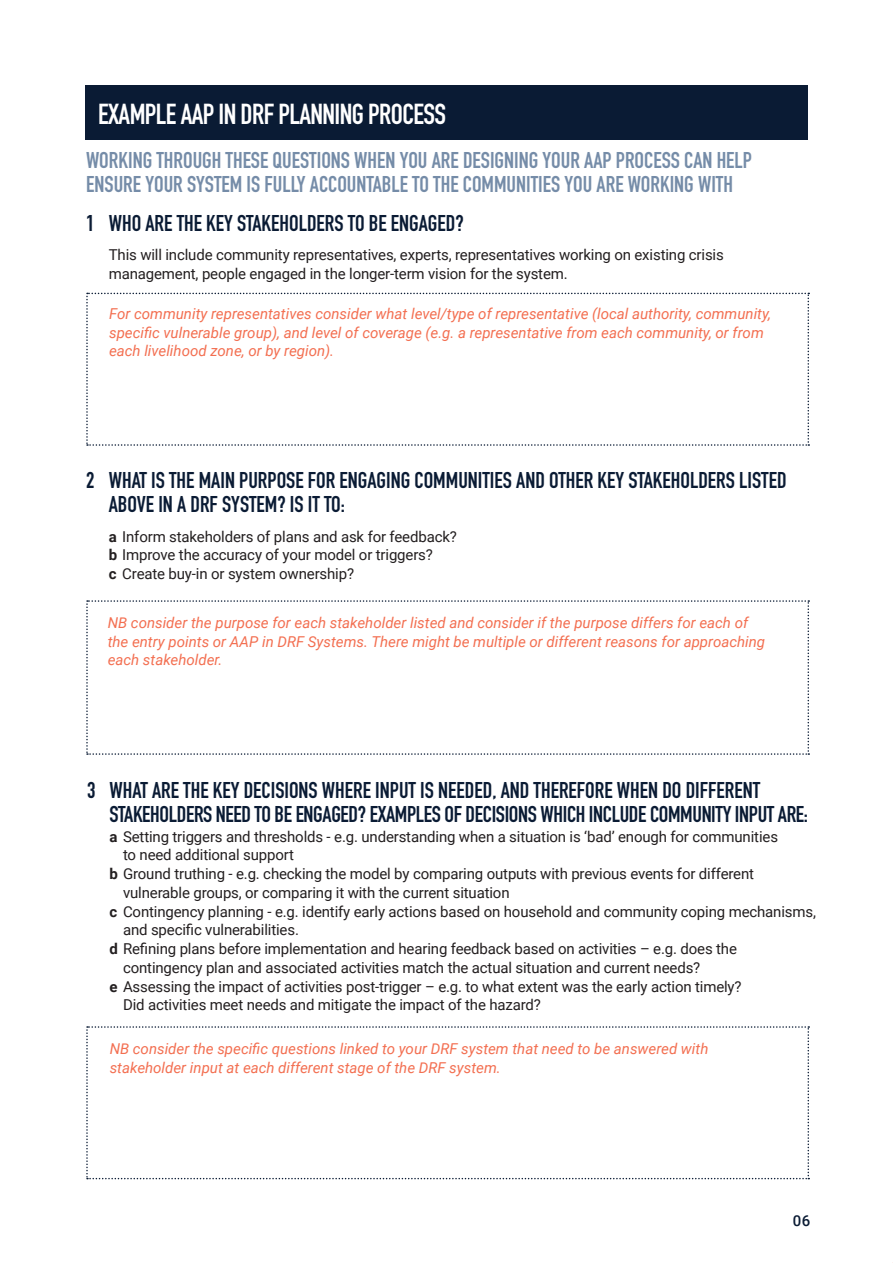
<style>
.page{position:relative;width:893px;height:1263px;background:#fff}
.page>*{position:absolute;margin:0;border:0;box-sizing:border-box;transform-origin:0 0}
.t1{font:700 28.5px "DIN Condensed";letter-spacing:-.02em;color:#fff}
.t2{font:700 22.5px/24px "DIN Condensed";color:#0a1b34}
.t3{font:700 22.5px/24px "DIN Condensed";color:#758ca8}
.body_copy{font:15px/18.8px "Roboto";letter-spacing:-.01em;color:#231f20}
.body_copy-2{font:italic 15px/18.8px "Roboto";color:#f36f51}
.t4{font:500 15px "Roboto";color:#0a1b34}
.s1{font-weight:700}
</style>
<div class="page">
<div style="left:85px;top:85px;width:723px;height:55px;background:#0a1b34"></div>
<svg style="left:86px;top:293px;width:723px;height:153px"></svg>
<svg style="left:86px;top:600px;width:723px;height:155px"></svg>
<svg style="left:86px;top:1026px;width:723px;height:153px"></svg>
<p class="t1" style="left:98px;top:95px;width:349px">EXAMPLE AAP IN DRF PLANNING PROCESS</p>
<p class="t3" style="left:86px;top:148px;width:667px">WORKING THROUGH THESE QUESTIONS WHEN YOU ARE DESIGNING YOUR AAP PROCESS CAN HELP<br>ENSURE YOUR SYSTEM IS FULLY ACCOUNTABLE TO THE COMMUNITIES YOU ARE WORKING WITH</p>
<p class="t2" style="left:86px;top:211px;width:379px">1 WHO ARE THE KEY STAKEHOLDERS TO BE ENGAGED?</p>
<p class="body_copy" style="left:109px;top:245px;width:617px">This will include community representatives, experts, representatives working on existing crisis management, people engaged in the longer-term vision for the system.</p>
<p class="body_copy-2" style="left:109px;top:304px;width:663px">For community representatives consider what level/type of representative (local authority, community, specific vulnerable group), and level of coverage (e.g. a representative from each community, or from each livelihood zone, or by region).</p>
<p class="t2" style="left:109px;top:468px;width:679px;text-indent:-22px">2 WHAT IS THE MAIN PURPOSE FOR ENGAGING COMMUNITIES AND OTHER KEY STAKEHOLDERS LISTED<br>ABOVE IN A DRF SYSTEM? IS IT TO:</p>
<p class="body_copy" style="left:109px;top:526px;width:350px"><span class="s1">a</span> Inform stakeholders of plans and ask for feedback?</p>
<p class="body_copy" style="left:109px;top:545px;width:326px"><span class="s1">b</span> Improve the accuracy of your model or triggers?</p>
<p class="body_copy" style="left:109px;top:564px;width:247px"><span class="s1">c</span> Create buy-in or system ownership?</p>
<p class="body_copy-2" style="left:108px;top:613px;width:659px">NB consider the purpose for each stakeholder listed and consider if the purpose differs for each of the entry points or AAP in DRF Systems. There might be multiple or different reasons for approaching each stakeholder.</p>
<p class="t2" style="left:110px;top:778px;width:700px;text-indent:-23px">3 WHAT ARE THE KEY DECISIONS WHERE INPUT IS NEEDED, AND THEREFORE WHEN DO DIFFERENT<br>STAKEHOLDERS NEED TO BE ENGAGED? EXAMPLES OF DECISIONS WHICH INCLUDE COMMUNITY INPUT ARE:</p>
<p class="body_copy" style="left:123px;top:826px;width:656px;text-indent:-14px"><span class="s1">a</span> Setting triggers and thresholds - e.g. understanding when a situation is ‘bad’ enough for communities to need additional support</p>
<p class="body_copy" style="left:123px;top:864px;width:633px;text-indent:-14px"><span class="s1">b</span> Ground truthing - e.g. checking the model by comparing outputs with previous events for different vulnerable groups, or comparing it with the current situation</p>
<p class="body_copy" style="left:123px;top:901px;width:694px;text-indent:-14px"><span class="s1">c</span> Contingency planning - e.g. identify early actions based on household and community coping mechanisms, and specific vulnerabilities.</p>
<p class="body_copy" style="left:123px;top:939px;width:615px;text-indent:-14px"><span class="s1">d</span> Refining plans before implementation and hearing feedback based on activities – e.g. does the contingency plan and associated activities match the actual situation and current needs?</p>
<p class="body_copy" style="left:123px;top:976px;width:620px;text-indent:-14px"><span class="s1">e</span> Assessing the impact of activities post-trigger – e.g. to what extent was the early action timely?<br>Did activities meet needs and mitigate the impact of the hazard?</p>
<p class="body_copy-2" style="left:110px;top:1038px;width:600px">NB consider the specific questions linked to your DRF system that need to be answered with stakeholder input at each different stage of the DRF system.</p>
<p class="t4" style="left:793px;top:1210px;width:19px">06</p>
</div>
